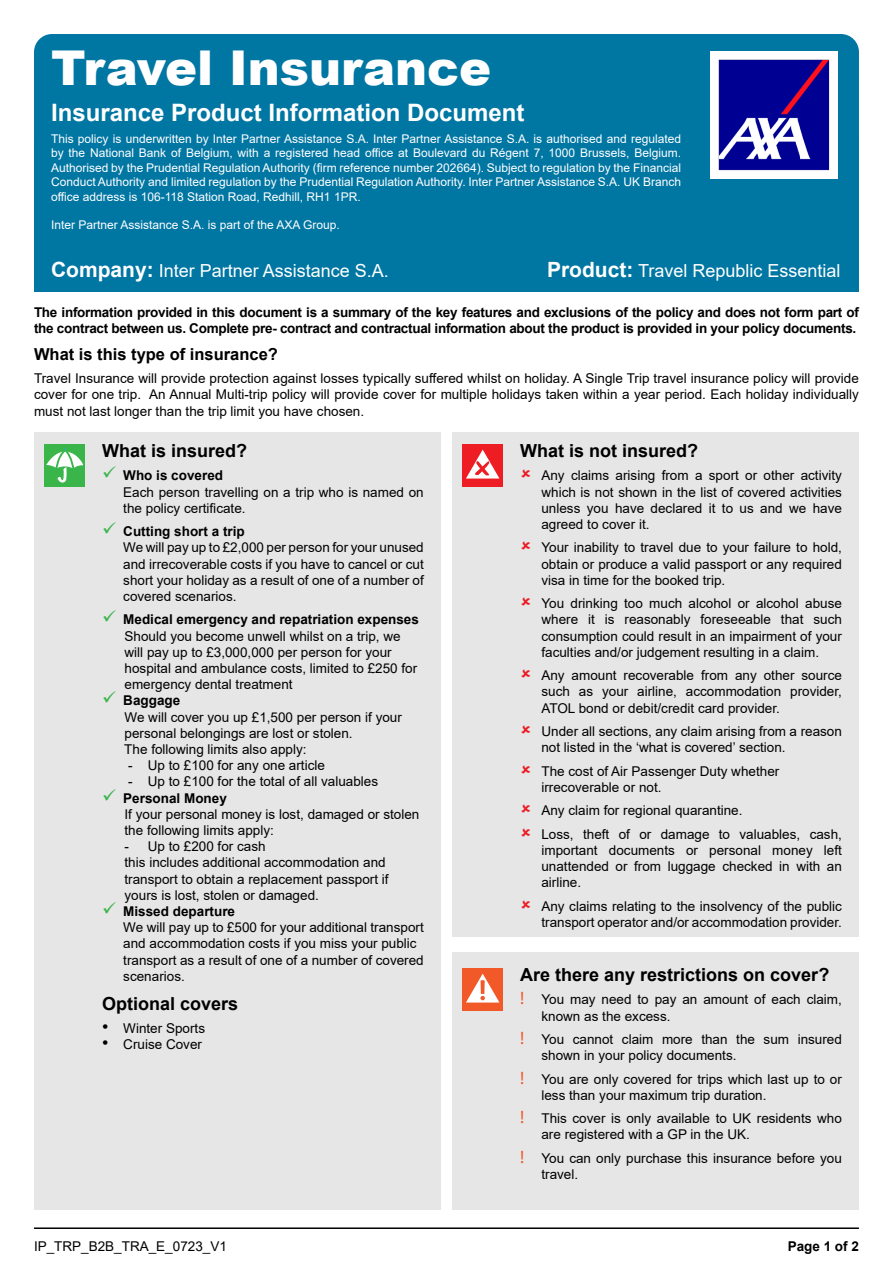
<style>
.page{position:relative;width:893px;height:1263px;background:#fff}
.page>*{position:absolute;margin:0;border:0;box-sizing:border-box;transform-origin:0 0}
.Travel_Insurance{font:900 48px "Arial";color:#fff}
.IPID{font:700 24px "Arial";color:#fff}
.Section_header{font:700 18px "Arial";color:#000}
.Company_Product{font:18px "Arial";color:#fff}
.t1{font:700 16.5px "Arial";color:#000}
.Text{font:13.5px/16.2px "Arial";color:#000}
.Space{font:13.5px "Arial";color:#000}
.t2{font:700 13.5px/16.2px "Arial";letter-spacing:-.02em;color:#000}
.t3{font:700 13.5px "Arial";color:#000}
.Insurer_disclosure{font:12px/14.4px "Arial";color:#fff;text-align:justify}
.s1{font-weight:700;font-size:21px}
.s2{font-size:18px}
.s3{font-family:"Myriad Pro";font-size:18px;color:#f1592a}
</style>
<div class="page">
<hr style="left:34px;top:1227px;width:825px;height:2px;background:#000">
<div style="left:34px;top:34px;width:825px;height:257px;background:#0076a3;border-radius:18px"></div>
<div style="left:34px;top:432px;width:407px;height:778px;background:#e6e6e6"></div>
<div style="left:44px;top:444px;width:41px;height:42px;background:#3ab54a"></div>
<svg style="left:46px;top:447px;width:38px;height:35px"></svg>
<div style="left:710px;top:51px;width:128px;height:128px;background:#fff"></div>
<img style="left:718px;top:59px;width:112px;height:112px">
<div style="left:452px;top:432px;width:407px;height:504px;background:#e6e6e6"></div>
<div style="left:462px;top:444px;width:41px;height:42px;background:#ee1d23"></div>
<svg style="left:466px;top:450px;width:33px;height:28px"></svg>
<div style="left:452px;top:952px;width:407px;height:258px;background:#e6e6e6"></div>
<div style="left:462px;top:968px;width:41px;height:42px;background:#f15929"></div>
<svg style="left:466px;top:974px;width:33px;height:28px"></svg>
<p class="Travel_Insurance" style="left:51px;top:33px;width:442px">Travel Insurance</p>
<p class="IPID" style="left:51px;top:96px;width:475px">Insurance Product Information Document</p>
<p class="Insurer_disclosure" style="left:51px;top:131px;width:631px">This policy is underwritten by Inter Partner Assistance S.A. Inter Partner Assistance S.A. is authorised and regulated by the National Bank of Belgium, with a registered head office at Boulevard du Régent 7, 1000 Brussels, Belgium.<br>Authorised by the Prudential Regulation Authority (firm reference number 202664). Subject to regulation by the Financial Conduct Authority and limited regulation by the Prudential Regulation Authority. Inter Partner Assistance S.A. UK Branch office address is 106-118 Station Road, Redhill, RH1 1PR.</p>
<p class="Insurer_disclosure" style="left:51px;top:218px;width:290px">Inter Partner Assistance S.A. is part of the AXA Group.</p>
<p class="Company_Product" style="left:51px;top:258px;width:339px"><span class="s1">Company:</span> Inter Partner Assistance S.A.</p>
<p class="Company_Product" style="left:547px;top:258px;width:295px"><span class="s1">Product:</span> Travel Republic Essential</p>
<p class="t2" style="left:34px;top:304px;width:826px">The information provided in this document is a summary of the key features and exclusions of the policy and does not form part of the contract between us. Complete pre- contract and contractual information about the product is provided in your policy documents.</p>
<p class="t1" style="left:34px;top:342px;width:245px">What is this type of insurance?</p>
<p class="Text" style="left:34px;top:370px;width:826px;text-align:justify">Travel Insurance will provide protection against losses typically suffered whilst on holiday. A Single Trip travel insurance policy will provide cover for one trip. An Annual Multi-trip policy will provide cover for multiple holidays taken within a year period. Each holiday individually must not last longer than the trip limit you have chosen.</p>
<p class="Section_header" style="left:102px;top:438px;width:147px">What is insured?</p>
<p class="t3" style="left:123px;top:466px;width:101px">Who is covered</p>
<p class="Text" style="left:123px;top:484px;width:302px">Each person travelling on a trip who is named on the policy certificate.</p>
<p class="t3" style="left:123px;top:522px;width:123px">Cutting short a trip</p>
<p class="Text" style="left:123px;top:539px;width:302px">We will pay up to £2,000 per person for your unused and irrecoverable costs if you have to cancel or cut</p>
<p class="Text" style="left:123px;top:572px;width:302px">short your holiday as a result of one of a number of</p>
<p class="Text" style="left:123px;top:588px;width:115px">covered scenarios.</p>
<p class="t3" style="left:123px;top:610px;width:297px">Medical emergency and repatriation expenses</p>
<p class="Space" style="left:125px;top:626px;width:278px">Should you become unwell whilst on a trip, we</p>
<p class="Space" style="left:125px;top:643px;width:269px">will pay up to £3,000,000 per person for your</p>
<p class="Space" style="left:125px;top:659px;width:294px">hospital and ambulance costs, limited to £250 for</p>
<p class="Space" style="left:125px;top:675px;width:170px">emergency dental treatment</p>
<p class="t3" style="left:123px;top:691px;width:59px">Baggage</p>
<p class="Space" style="left:125px;top:707px;width:279px">We will cover you up £1,500 per person if your</p>
<p class="Space" style="left:125px;top:724px;width:230px">personal belongings are lost or stolen.</p>
<p class="Space" style="left:124px;top:740px;width:184px">The following limits also apply:</p>
<p class="Space" style="left:128px;top:756px;width:198px">- Up to £100 for any one article</p>
<p class="Space" style="left:128px;top:772px;width:251px">- Up to £100 for the total of all valuables</p>
<p class="t3" style="left:123px;top:788px;width:105px">Personal Money</p>
<p class="Space" style="left:125px;top:805px;width:296px">If your personal money is lost, damaged or stolen</p>
<p class="Space" style="left:125px;top:821px;width:151px">the following limits apply:</p>
<p class="Space" style="left:125px;top:837px;width:143px">- Up to £200 for cash</p>
<p class="Space" style="left:125px;top:853px;width:263px">this includes additional accommodation and</p>
<p class="Space" style="left:125px;top:869px;width:266px">transport to obtain a replacement passport if</p>
<p class="Space" style="left:125px;top:886px;width:196px">yours is lost, stolen or damaged.</p>
<p class="t3" style="left:123px;top:902px;width:113px">Missed departure</p>
<p class="Text" style="left:123px;top:919px;width:302px">We will pay up to £500 for your additional transport</p>
<p class="Text" style="left:123px;top:935px;width:295px">and accommodation costs if you miss your public</p>
<p class="Text" style="left:123px;top:952px;width:302px">transport as a result of one of a number of covered</p>
<p class="Text" style="left:123px;top:968px;width:63px">scenarios.</p>
<p class="Section_header" style="left:102px;top:991px;width:138px">Optional covers</p>
<p class="Text" style="left:102px;top:1020px;width:105px"><span class="s2">•</span> Winter Sports</p>
<p class="Text" style="left:102px;top:1036px;width:102px"><span class="s2">•</span> Cruise Cover</p>
<p class="Section_header" style="left:520px;top:438px;width:180px">What is not insured?</p>
<p class="Text" style="left:541px;top:467px;width:302px;text-align:justify">Any claims arising from a sport or other activity which is not shown in the list of covered activities unless you have declared it to us and we have agreed to cover it.</p>
<p class="Text" style="left:541px;top:539px;width:302px;text-align:justify">Your inability to travel due to your failure to hold, obtain or produce a valid passport or any required visa in time for the booked trip.</p>
<p class="Text" style="left:541px;top:595px;width:302px;text-align:justify">You drinking too much alcohol or alcohol abuse where it is reasonably foreseeable that such consumption could result in an impairment of your faculties and/or judgement resulting in a claim.</p>
<p class="Text" style="left:541px;top:667px;width:302px;text-align:justify">Any amount recoverable from any other source such as your airline, accommodation provider, ATOL bond or debit/credit card provider.</p>
<p class="Text" style="left:541px;top:723px;width:302px">Under all sections, any claim arising from a reason not listed in the ‘what is covered’ section.</p>
<p class="Text" style="left:541px;top:763px;width:239px">The cost of Air Passenger Duty whether irrecoverable or not.</p>
<p class="Text" style="left:541px;top:802px;width:203px">Any claim for regional quarantine.</p>
<p class="Text" style="left:541px;top:826px;width:302px;text-align:justify">Loss, theft of or damage to valuables, cash, important documents or personal money left unattended or from luggage checked in with an airline.</p>
<p class="Text" style="left:541px;top:898px;width:302px">Any claims relating to the insolvency of the public transport operator and/or accommodation provider.</p>
<p class="Section_header" style="left:520px;top:962px;width:311px">Are there any restrictions on cover?</p>
<p class="Text" style="left:541px;top:991px;width:302px;text-indent:-21px"><span class="s3">!</span> You may need to pay an amount of each claim, known as the excess.</p>
<p class="Text" style="left:541px;top:1031px;width:302px;text-indent:-21px"><span class="s3">!</span> You cannot claim more than the sum insured shown in your policy documents.</p>
<p class="Text" style="left:541px;top:1071px;width:302px;text-indent:-21px"><span class="s3">!</span> You are only covered for trips which last up to or less than your maximum trip duration.</p>
<p class="Text" style="left:541px;top:1110px;width:302px;text-indent:-21px"><span class="s3">!</span> This cover is only available to UK residents who are registered with a GP in the UK.</p>
<p class="Text" style="left:541px;top:1150px;width:302px;text-indent:-21px"><span class="s3">!</span> You can only purchase this insurance before you travel.</p>
<p class="Text" style="left:34px;top:1238px;width:194px">IP_TRP_B2B_TRA_E_0723_V1</p>
<p class="t2" style="left:788px;top:1238px;width:73px">Page 1 of 2</p>
</div>
